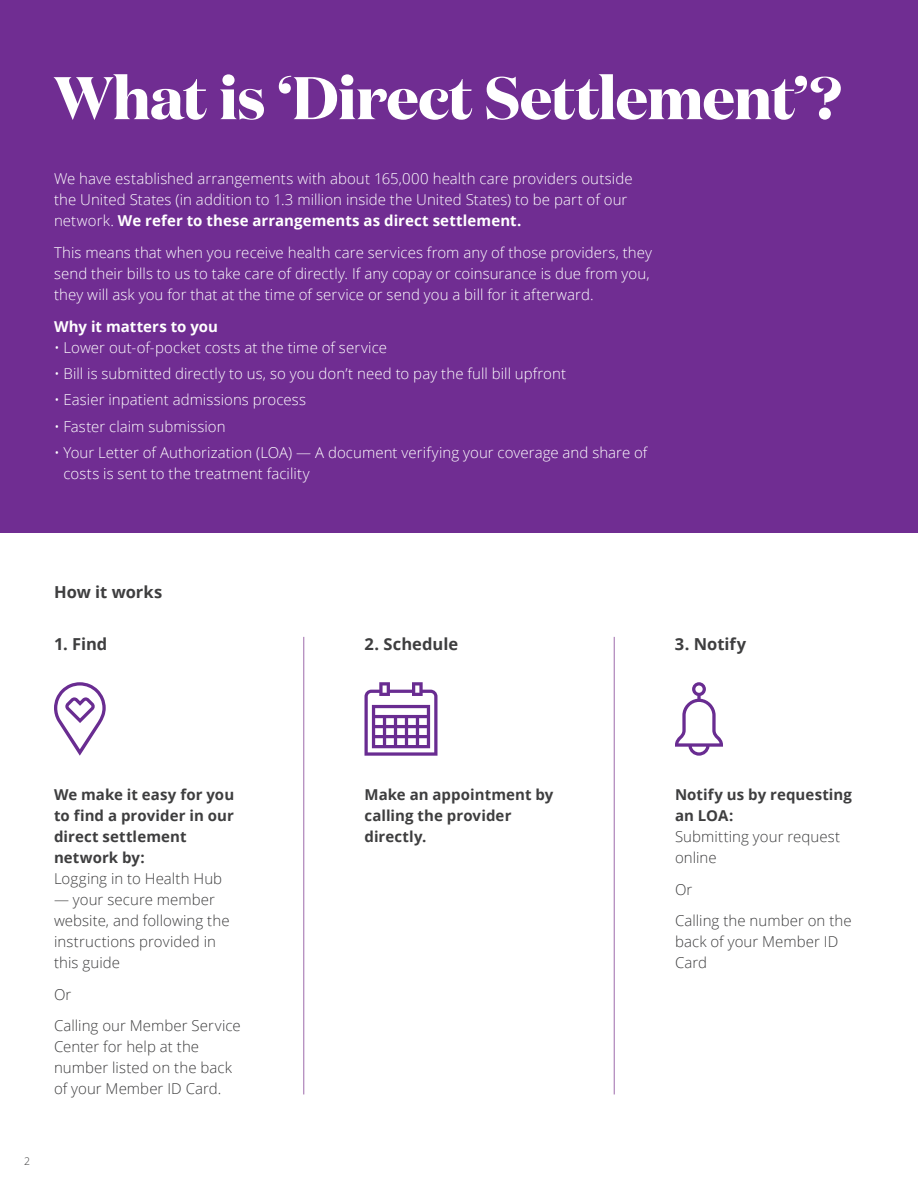
<style>
.page{position:relative;width:918px;height:1188px;background:#fff}
.page>*{position:absolute;margin:0;border:0;box-sizing:border-box;transform-origin:0 0}
.t1{font:700 60px "Domaine Display";letter-spacing:-.015em;color:#fff}
.t2{font:700 16.5px "Open Sans";color:#3e3e3f}
.t3{font:300 15px/21px "Open Sans";letter-spacing:.005em;color:#fff}
.t4{font:300 15px/21px "Open Sans";letter-spacing:.005em;color:#3e3e3f}
.t5{font:700 15px/21px "Open Sans";letter-spacing:.005em;color:#3e3e3f}
.t6{font:700 15px "Open Sans";letter-spacing:.005em;color:#fff}
.t7{font:300 10.5px "Open Sans";color:#3e3e3f}
.s1{font-weight:700}
</style>
<div class="page">
<div style="left:0;top:0;width:918px;height:532px;background:#702d92"></div>
<hr style="left:303px;top:637px;width:1px;height:457px;background:#a87bb5">
<hr style="left:614px;top:637px;width:1px;height:457px;background:#a87bb5">
<svg style="left:675px;top:682px;width:48px;height:74px"></svg>
<svg style="left:54px;top:682px;width:52px;height:74px"></svg>
<svg style="left:364px;top:682px;width:74px;height:74px"></svg>
<h2 class="t1" style="left:54px;top:54px;width:790px">What is ‘Direct Settlement’?</h2>
<p class="t3" style="left:54px;top:168px;width:580px">We have established arrangements with about 165,000 health care providers outside the United States (in addition to 1.3 million inside the United States) to be part of our network. <span class="s1">We refer to these arrangements as direct settlement.</span></p>
<p class="t3" style="left:54px;top:241px;width:600px">This means that when you receive health care services from any of those providers, they send their bills to us to take care of directly. If any copay or coinsurance is due from you, they will ask you for that at the time of service or send you a bill for it afterward.</p>
<p class="t6" style="left:54px;top:315px;width:166px">Why it matters to you</p>
<p class="t3" style="left:54px;top:336px;width:335px">• Lower out-of-pocket costs at the time of service</p>
<p class="t3" style="left:54px;top:363px;width:514px">• Bill is submitted directly to us, so you don’t need to pay the full bill upfront</p>
<p class="t3" style="left:54px;top:389px;width:254px">• Easier inpatient admissions process</p>
<p class="t3" style="left:54px;top:415px;width:173px">• Faster claim submission</p>
<p class="t3" style="left:64px;top:442px;width:585px;text-indent:-10px">• Your Letter of Authorization (LOA) — A document verifying your coverage and share of costs is sent to the treatment facility</p>
<h3 class="t2" style="left:54px;top:581px;width:110px">How it works</h3>
<h4 class="t2" style="left:54px;top:632px;width:55px">1. Find</h4>
<h4 class="t2" style="left:364px;top:632px;width:95px">2. Schedule</h4>
<h4 class="t2" style="left:675px;top:632px;width:73px">3. Notify</h4>
<p class="t7" style="left:24px;top:1154px;width:7px">2</p>
<p class="t5" style="left:54px;top:784px;width:182px">We make it easy for you to find a provider in our direct settlement network by:</p>
<p class="t4" style="left:54px;top:868px;width:170px">Logging in to Health Hub</p>
<p class="t4" style="left:54px;top:889px;width:177px">— your secure member website, and following the instructions provided in this guide</p>
<p class="t4" style="left:54px;top:983px;width:19px">Or</p>
<p class="t4" style="left:54px;top:1015px;width:188px">Calling our Member Service<br>Center for help at the number listed on the back of your Member ID Card.</p>
<p class="t5" style="left:364px;top:784px;width:190px">Make an appointment by calling the provider directly.</p>
<p class="t5" style="left:675px;top:784px;width:179px">Notify us by requesting an LOA:</p>
<p class="t4" style="left:675px;top:826px;width:167px">Submitting your request online</p>
<p class="t4" style="left:675px;top:878px;width:19px">Or</p>
<p class="t4" style="left:675px;top:910px;width:178px">Calling the number on the back of your Member ID<br>Card</p>
</div>
